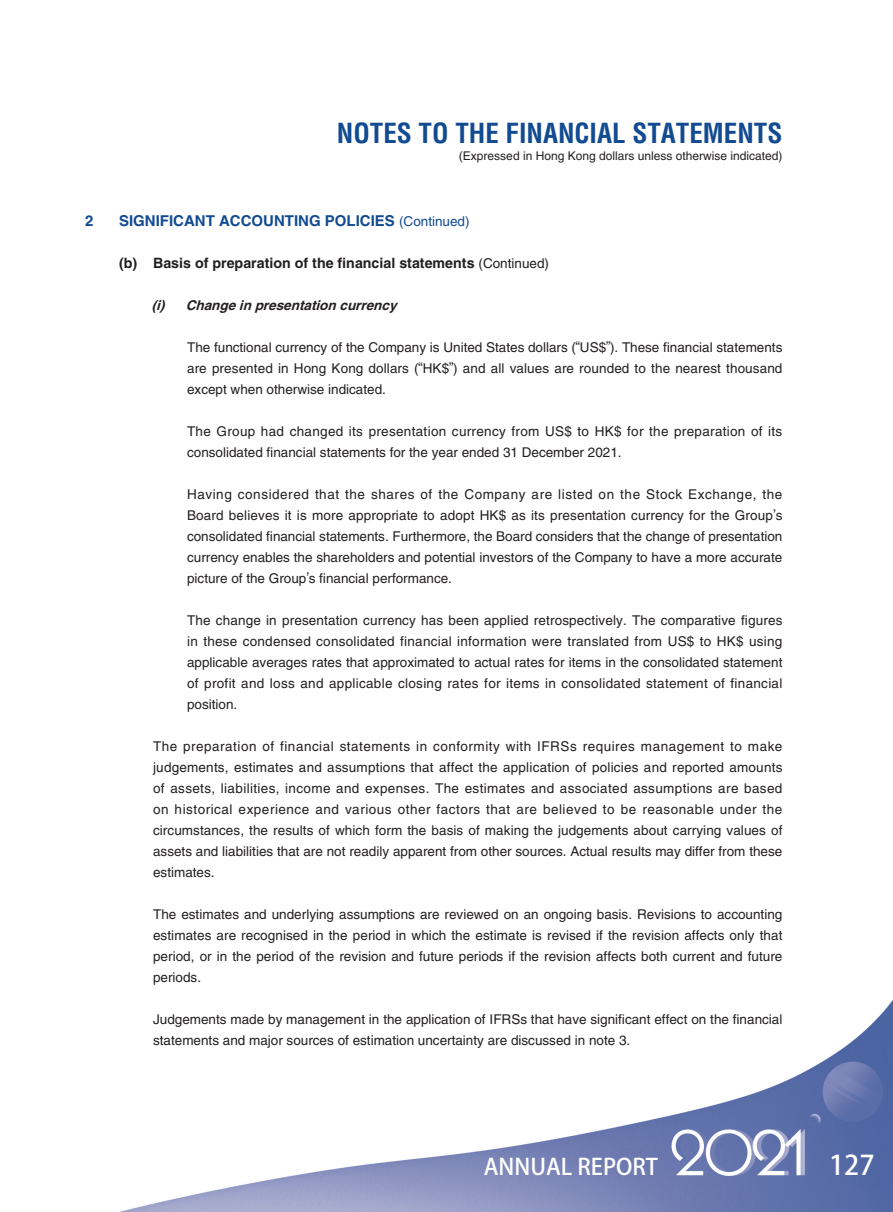
<style>
.page{position:relative;width:893px;height:1212px;background:#fff}
.page>*{position:absolute;margin:0;border:0;box-sizing:border-box;transform-origin:0 0}
.t1{font:700 condensed 27px "Helvetica LT Std";color:#124b92}
.t2{font:27px "Adobe Fan Heiti Std Bold E Ten B5 H";color:#fff}
.t3{font:22.5px "Adobe Fan Heiti Std Bold E Ten B5 H";color:#fff}
.t4{font:700 15px "Helvetica LT Std";color:#124b92}
.t5{font:700 14.25px "Helvetica LT Std";color:#231f20}
.t6{font:13.5px/21px "Helvetica LT Std";color:#231f20;text-align:justify}
.t7{font:13.5px/21px "Helvetica LT Std";letter-spacing:.025em;color:#231f20}
.t8{font:italic 700 13.5px "Helvetica LT Std";color:#231f20}
.t9{font:12px "Helvetica LT Std";color:#231f20}
.s1{font-weight:400;font-size:13.5px}
</style>
<div class="page">
<img style="left:119px;top:1000px;width:774px;height:212px">
<h1 class="t1" style="left:337px;top:118px;width:447px">NOTES TO THE FINANCIAL STATEMENTS</h1>
<p class="t9" style="left:459px;top:151px;width:325px">(Expressed in Hong Kong dollars unless otherwise indicated)</p>
<p class="t4" style="left:85px;top:215px;width:10px">2</p>
<p class="t4" style="left:119px;top:215px;width:352px">SIGNIFICANT ACCOUNTING POLICIES <span class="s1">(Continued)</span></p>
<p class="t5" style="left:119px;top:257px;width:431px">(b) Basis of preparation of the financial statements <span class="s1">(Continued)</span></p>
<p class="t8" style="left:152px;top:300px;width:246px">(i) Change in presentation currency</p>
<p class="t6" style="left:187px;top:338px;width:597px">The functional currency of the Company is United States dollars (“US$”). These financial statements are presented in Hong Kong dollars (“HK$”) and all values are rounded to the nearest thousand except when otherwise indicated.</p>
<p class="t7" style="left:187px;top:422px;width:597px">The Group had changed its presentation currency from US$ to HK$ for the preparation of its consolidated financial statements for the year ended 31 December 2021.</p>
<p class="t6" style="left:187px;top:485px;width:597px">Having considered that the shares of the Company are listed on the Stock Exchange, the Board believes it is more appropriate to adopt HK$ as its presentation currency for the Group’s consolidated financial statements. Furthermore, the Board considers that the change of presentation currency enables the shareholders and potential investors of the Company to have a more accurate picture of the Group’s financial performance.</p>
<p class="t6" style="left:187px;top:611px;width:597px">The change in presentation currency has been applied retrospectively. The comparative figures in these condensed consolidated financial information were translated from US$ to HK$ using applicable averages rates that approximated to actual rates for items in the consolidated statement of profit and loss and applicable closing rates for items in consolidated statement of financial position.</p>
<p class="t6" style="left:153px;top:737px;width:631px">The preparation of financial statements in conformity with IFRSs requires management to make judgements, estimates and assumptions that affect the application of policies and reported amounts of assets, liabilities, income and expenses. The estimates and associated assumptions are based on historical experience and various other factors that are believed to be reasonable under the circumstances, the results of which form the basis of making the judgements about carrying values of assets and liabilities that are not readily apparent from other sources. Actual results may differ from these estimates.</p>
<p class="t6" style="left:153px;top:905px;width:631px">The estimates and underlying assumptions are reviewed on an ongoing basis. Revisions to accounting estimates are recognised in the period in which the estimate is revised if the revision affects only that period, or in the period of the revision and future periods if the revision affects both current and future periods.</p>
<p class="t6" style="left:153px;top:1010px;width:631px">Judgements made by management in the application of IFRSs that have significant effect on the financial statements and major sources of estimation uncertainty are discussed in note 3.</p>
<h2 class="t3" style="left:484px;top:1158px;width:176px">ANNUAL REPORT</h2>
<h1 class="t2" style="left:829px;top:1155px;width:47px">127</h1>
</div>
